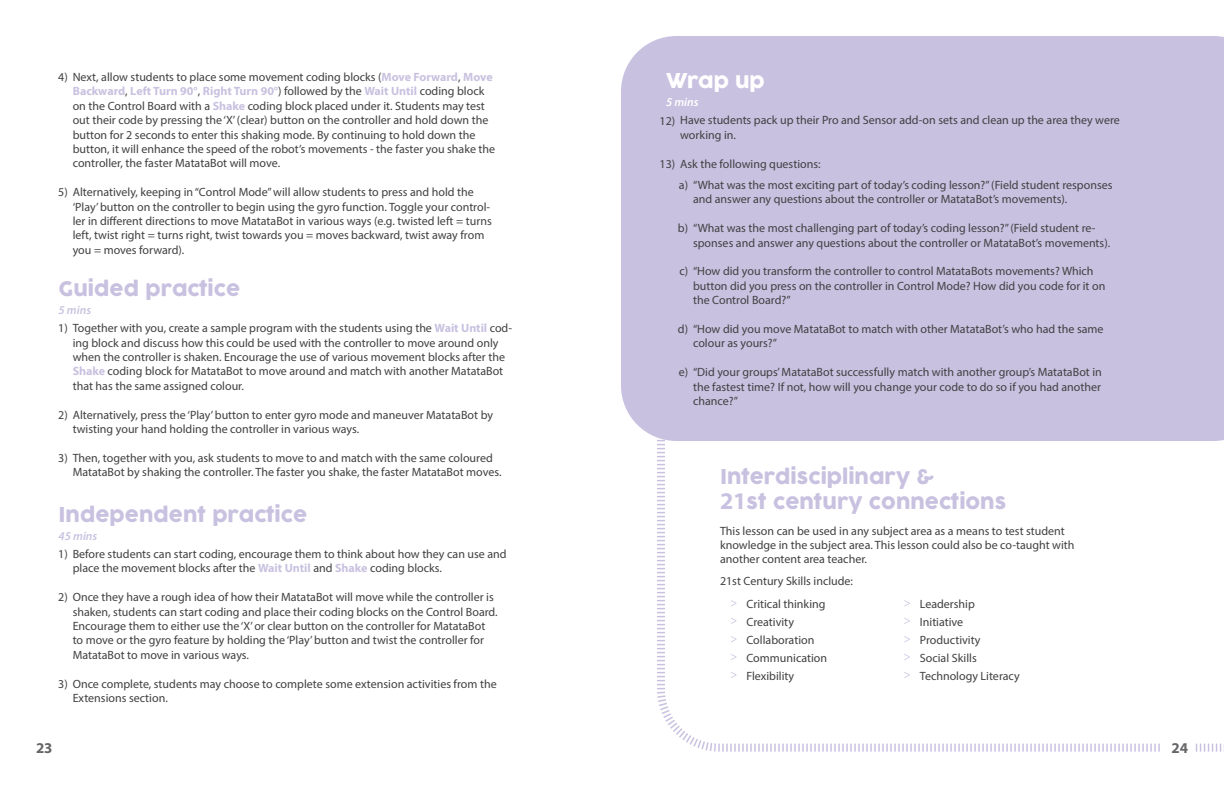
<style>
.page{position:relative;width:1224px;height:792px;background:#fff}
.page>*{position:absolute;margin:0;border:0;box-sizing:border-box;transform-origin:0 0}
.t1{font:20px/25px "Cocogoose";color:#c9c1e0}
.t2{font:20px "Cocogoose";letter-spacing:-.005em;color:#fff}
.t3{font:700 15px "Myriad Pro";color:#403f42}
.t4{font:12px/14.4px "Myriad Pro";color:#404042}
.t5{font:italic 600 12px "Myriad Pro";color:#c9c1e0}
.t6{font:italic 600 12px "Myriad Pro";color:#fff}
.s1{font-weight:700;color:#c9c1e0}
.s2{font-family:"Myriad Pro";font-weight:700;font-size:24px}
</style>
<div class="page">
<svg style="left:657px;top:441px;width:567px;height:311px"></svg>
<div style="left:621px;top:36px;width:603px;height:405px;background:#c9c1e0"></div>
<svg style="left:731px;top:600px;width:5px;height:7px"></svg>
<svg style="left:904px;top:600px;width:6px;height:7px"></svg>
<svg style="left:731px;top:618px;width:5px;height:6px"></svg>
<svg style="left:904px;top:618px;width:6px;height:6px"></svg>
<svg style="left:731px;top:636px;width:5px;height:6px"></svg>
<svg style="left:731px;top:654px;width:5px;height:6px"></svg>
<svg style="left:731px;top:672px;width:5px;height:6px"></svg>
<svg style="left:904px;top:636px;width:6px;height:6px"></svg>
<svg style="left:904px;top:654px;width:6px;height:6px"></svg>
<svg style="left:904px;top:672px;width:6px;height:6px"></svg>
<p class="t4" style="left:73px;top:70px;width:424px;text-indent:-15px">4) Next, allow students to place some movement coding blocks (<span class="s1">Move Forward</span>, <span class="s1">Move Backward</span>, <span class="s1">Left Turn 90°</span>, <span class="s1">Right Turn 90°</span>) followed by the <span class="s1">Wait Until</span> coding block on the Control Board with a <span class="s1">Shake</span> coding block placed under it. Students may test out their code by pressing the ‘X’ (clear) button on the controller and hold down the button for 2 seconds to enter this shaking mode. By continuing to hold down the button, it will enhance the speed of the robot’s movements - the faster you shake the controller, the faster MatataBot will move.</p>
<p class="t4" style="left:73px;top:185px;width:421px;text-indent:-15px">5) Alternatively, keeping in “Control Mode” will allow students to press and hold the ‘Play’ button on the controller to begin using the gyro function. Toggle your control&shy;ler in different directions to move MatataBot in various ways (e.g. twisted left = turns left, twist right = turns right, twist towards you = moves backward, twist away from you = moves forward).</p>
<h1 class="t1" style="left:58px;top:277px;width:183px">Guided practice</h1>
<p class="t5" style="left:58px;top:303px;width:34px">5 mins</p>
<p class="t4" style="left:73px;top:321px;width:441px;text-indent:-15px">1) Together with you, create a sample program with the students using the <span class="s1">Wait Until</span> cod&shy;ing block and discuss how this could be used with the controller to move around only when the controller is shaken. Encourage the use of various movement blocks after the <span class="s1">Shake</span> coding block for MatataBot to move around and match with another MatataBot that has the same assigned colour.</p>
<p class="t4" style="left:73px;top:407px;width:422px;text-indent:-15px">2) Alternatively, press the ‘Play’ button to enter gyro mode and maneuver MatataBot by twisting your hand holding the controller in various ways.</p>
<p class="t4" style="left:73px;top:450px;width:430px;text-indent:-15px">3) Then, together with you, ask students to move to and match with the same coloured<br>MatataBot by shaking the controller. The faster you shake, the faster MatataBot moves.</p>
<h1 class="t1" style="left:58px;top:503px;width:250px">Independent practice</h1>
<p class="t5" style="left:58px;top:528px;width:40px">45 mins</p>
<p class="t4" style="left:73px;top:547px;width:435px;text-indent:-15px">1) Before students can start coding, encourage them to think about how they can use and place the movement blocks after the <span class="s1">Wait Until</span> and <span class="s1">Shake</span> coding blocks.</p>
<p class="t4" style="left:73px;top:590px;width:427px;text-indent:-15px">2) Once they have a rough idea of how their MatataBot will move while the controller is shaken, students can start coding and place their coding blocks on the Control Board.<br>Encourage them to either use the ‘X’ or clear button on the controller for MatataBot to move or the gyro feature by holding the ‘Play’ button and twist the controller for MatataBot to move in various ways.</p>
<p class="t4" style="left:73px;top:676px;width:425px;text-indent:-15px">3) Once complete, students may choose to complete some extension activities from the<br>Extensions section.</p>
<h1 class="t2" style="left:666px;top:67px;width:100px">Wrap up</h1>
<p class="t6" style="left:666px;top:95px;width:34px">5 mins</p>
<p class="t4" style="left:680px;top:113px;width:441px;text-indent:-21px">12) Have students pack up their Pro and Sensor add-on sets and clean up the area they were working in.</p>
<p class="t4" style="left:660px;top:156px;width:163px">13) Ask the following questions:</p>
<p class="t4" style="left:693px;top:178px;width:421px;text-indent:-14px">a) “What was the most exciting part of today’s coding lesson?” (Field student responses and answer any questions about the controller or MatataBot’s movements).</p>
<p class="t4" style="left:693px;top:221px;width:419px;text-indent:-15px">b) “What was the most challenging part of today’s coding lesson?” (Field student re&shy;sponses and answer any questions about the controller or MatataBot’s movements).</p>
<p class="t4" style="left:693px;top:264px;width:414px;text-indent:-14px">c) “How did you transform the controller to control MatataBots movements? Which button did you press on the controller in Control Mode? How did you code for it on the Control Board?”</p>
<p class="t4" style="left:693px;top:322px;width:412px;text-indent:-15px">d) “How did you move MatataBot to match with other MatataBot’s who had the same colour as yours?”</p>
<p class="t4" style="left:693px;top:365px;width:410px;text-align:justify;text-indent:-14px">e) “Did your groups’ MatataBot successfully match with another group’s MatataBot in the fastest time? If not, how will you change your code to do so if you had another chance?”</p>
<h1 class="t1" style="left:720px;top:466px;width:288px">Interdisciplinary &amp;<br><span class="s2">21</span>st century connections</h1>
<p class="t4" style="left:720px;top:523px;width:356px">This lesson can be used in any subject area as a means to test student knowledge in the subject area. This lesson could also be co-taught with another content area teacher.</p>
<p class="t4" style="left:720px;top:570px;width:135px;line-height:22.5px;text-align:center">21st Century Skills include:<br>Critical thinking</p>
<p class="t4" style="left:746px;top:612px;width:82px;line-height:18px">Creativity<br>Collaboration<br>Communication<br>Flexibility</p>
<p class="t4" style="left:920px;top:594px;width:102px;line-height:18px">Leadership<br>Initiative<br>Productivity<br>Social Skills<br>Technology Literacy</p>
<p class="t3" style="left:36px;top:739px;width:18px">23</p>
<p class="t3" style="left:1171px;top:739px;width:18px">24</p>
</div>
